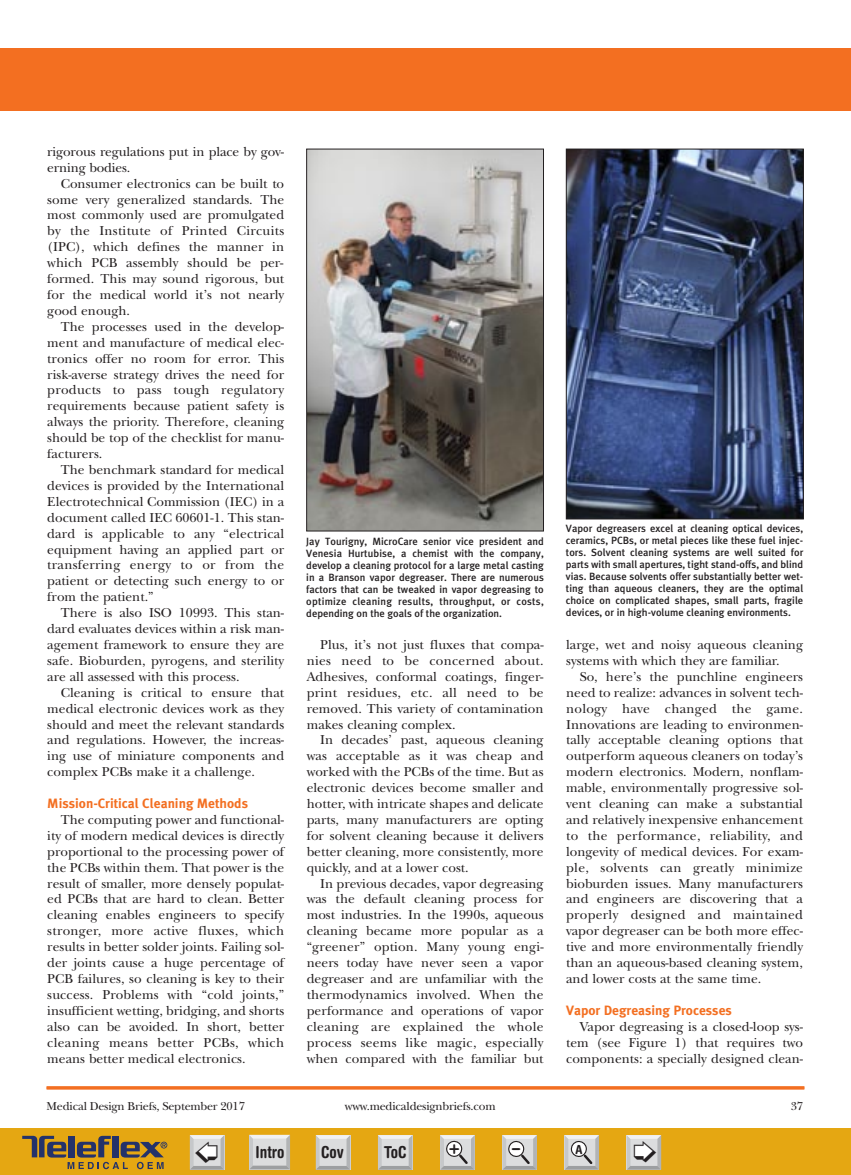
<style>
.page{position:relative;width:851px;height:1175px;background:#fff}
.page>*{position:absolute;margin:0;border:0;box-sizing:border-box;transform-origin:0 0}
.t1{font:700 condensed 17.25px "Helvetica Rounded";color:#231f20}
.t2{font:700 condensed 16.5px "Helvetica Rounded";color:#231f20}
.t3{font:13.5px/15.9px "New Baskerville";color:#231f20;text-align:justify}
.t4{font:700 13.5px "Meta Plus";color:#f36f21}
.t5{font:700 condensed 12.45px "Helvetica Rounded";color:#231f20;scale:1.08 1}
.t6{font:12px "New Baskerville";letter-spacing:-.015em;color:#231f20}
.t7{font:500 10.5px/12px "Meta Plus";color:#231f20;text-align:justify}
</style>
<div class="page">
<hr style="left:47px;top:1086px;width:757px;height:3px;background:#f36f21">
<img style="left:308px;top:151px;width:234px;height:378px">
<div style="left:306px;top:149px;width:238px;height:382px;border:1px solid #231f20"></div>
<div style="left:0;top:48px;width:850px;height:62px;background:#f36f21"></div>
<img style="left:568px;top:151px;width:233px;height:366px">
<div style="left:566px;top:149px;width:237px;height:370px;border:1px solid #231f20"></div>
<svg style="left:850px;top:1148px;width:1px;height:16px"></svg>
<div style="left:0;top:1128px;width:850px;height:46px;background:#e5a712"></div>
<svg style="left:316px;top:1135px;width:34px;height:34px"></svg>
<svg style="left:378px;top:1135px;width:35px;height:34px"></svg>
<svg style="left:440px;top:1135px;width:35px;height:34px"></svg>
<svg style="left:502px;top:1135px;width:35px;height:34px"></svg>
<svg style="left:564px;top:1135px;width:35px;height:34px"></svg>
<svg style="left:249px;top:1134px;width:41px;height:35px"></svg>
<svg style="left:22px;top:1135px;width:145px;height:34px"></svg>
<svg style="left:626px;top:1135px;width:35px;height:34px"></svg>
<svg style="left:190px;top:1135px;width:34px;height:34px"></svg>
<p class="t3" style="left:47px;top:145px;width:238px">rigorous regulations put in place by gov&shy;erning bodies.</p>
<p class="t3" style="left:47px;top:176px;width:238px;text-indent:14px">Consumer electronics can be built to some very generalized standards. The most commonly used are promulgated by the Institute of Printed Circuits (IPC), which defines the manner in which PCB assembly should be per&shy;formed. This may sound rigorous, but for the medical world it’s not nearly good enough.</p>
<p class="t3" style="left:47px;top:320px;width:238px;text-indent:14px">The processes used in the develop&shy;ment and manufacture of medical elec&shy;tronics offer no room for error. This risk-averse strategy drives the need for products to pass tough regulatory requirements because patient safety is always the priority. Therefore, cleaning should be top of the checklist for manu&shy;facturers.</p>
<p class="t3" style="left:47px;top:463px;width:238px;text-indent:14px">The benchmark standard for medical devices is provided by the International Electrotechnical Commission (IEC) in a document called IEC 60601-1. This stan&shy;dard is applicable to any “electrical equipment having an applied part or transferring energy to or from the patient or detecting such energy to or from the patient.”</p>
<p class="t3" style="left:47px;top:606px;width:238px;text-indent:14px">There is also ISO 10993. This stan&shy;dard evaluates devices within a risk man&shy;agement framework to ensure they are safe. Bioburden, pyrogens, and sterility are all assessed with this process.</p>
<p class="t3" style="left:47px;top:685px;width:238px;text-indent:14px">Cleaning is critical to ensure that medical electronic devices work as they should and meet the relevant standards and regulations. However, the increas&shy;ing use of miniature components and complex PCBs make it a challenge.</p>
<p class="t4" style="left:47px;top:797px;width:202px">Mission-Critical Cleaning Methods</p>
<p class="t3" style="left:47px;top:812px;width:238px;text-indent:14px">The computing power and functional&shy;ity of modern medical devices is directly proportional to the processing power of the PCBs within them. That power is the result of smaller, more densely populat&shy;ed PCBs that are hard to clean. Better cleaning enables engineers to specify stronger, more active fluxes, which results in better solder joints. Failing sol&shy;der joints cause a huge percentage of PCB failures, so cleaning is key to their success. Problems with “cold joints,” insufficient wetting, bridging, and shorts also can be avoided. In short, better cleaning means better PCBs, which means better medical electronics.</p>
<p class="t7" style="left:306px;top:536px;width:239px">Jay Tourigny, MicroCare senior vice president and Venesia Hurtubise, a chemist with the company, develop a cleaning protocol for a large metal casting in a Branson vapor degreaser. There are numerous factors that can be tweaked in vapor degreasing to optimize cleaning results, throughput, or costs, depending on the goals of the organization.</p>
<p class="t3" style="left:307px;top:638px;width:238px;text-indent:14px">Plus, it’s not just fluxes that compa&shy;nies need to be concerned about.<br>Adhesives, conformal coatings, finger&shy;print residues, etc. all need to be removed. This variety of contamination makes cleaning complex.</p>
<p class="t3" style="left:307px;top:733px;width:238px;text-indent:14px">In decades’ past, aqueous cleaning was acceptable as it was cheap and worked with the PCBs of the time. But as electronic devices become smaller and hotter, with intricate shapes and delicate parts, many manufacturers are opting for solvent cleaning because it delivers better cleaning, more consistently, more quickly, and at a lower cost.</p>
<p class="t3" style="left:307px;top:876px;width:238px;text-indent:14px">In previous decades, vapor degreasing was the default cleaning process for most industries. In the 1990s, aqueous cleaning became more popular as a “greener” option. Many young engi&shy;neers today have never seen a vapor degreaser and are unfamiliar with the thermodynamics involved. When the performance and operations of vapor cleaning are explained the whole process seems like magic, especially when compared with the familiar but</p>
<p class="t7" style="left:566px;top:523px;width:239px">Vapor degreasers excel at cleaning optical devices, ceramics, PCBs, or metal pieces like these fuel injec&shy;tors. Solvent cleaning systems are well suited for parts with small apertures, tight stand-offs, and blind vias. Because solvents offer substantially better wet&shy;ting than aqueous cleaners, they are the optimal choice on complicated shapes, small parts, fragile devices, or in high-volume cleaning environments.</p>
<p class="t3" style="left:566px;top:638px;width:238px">large, wet and noisy aqueous cleaning systems with which they are familiar.</p>
<p class="t3" style="left:566px;top:669px;width:238px;text-indent:14px">So, here’s the punchline engineers need to realize: advances in solvent tech&shy;nology have changed the game.<br>Innovations are leading to environmen&shy;tally acceptable cleaning options that outperform aqueous cleaners on today’s modern electronics. Modern, nonflam&shy;mable, environmentally progressive sol&shy;vent cleaning can make a substantial and relatively inexpensive enhancement to the performance, reliability, and longevity of medical devices. For exam&shy;ple, solvents can greatly minimize bioburden issues. Many manufacturers and engineers are discovering that a properly designed and maintained vapor degreaser can be both more effec&shy;tive and more environmentally friendly than an aqueous-based cleaning system, and lower costs at the same time.</p>
<p class="t4" style="left:566px;top:1003px;width:167px">Vapor Degreasing Processes</p>
<p class="t3" style="left:566px;top:1019px;width:238px;text-indent:14px">Vapor degreasing is a closed-loop sys&shy;tem (see Figure 1) that requires two components: a specially designed clean-</p>
<p class="t6" style="left:47px;top:1101px;width:200px">Medical Design Briefs, September 2017</p>
<p class="t6" style="left:345px;top:1101px;width:152px">www.medicaldesignbriefs.com</p>
<p class="t6" style="left:790px;top:1101px;width:14px">37</p>
<p class="t2" style="left:256px;top:1146px;width:30px">Intro</p>
<p class="t2" style="left:321px;top:1146px;width:24px">Cov</p>
<p class="t2" style="left:384px;top:1146px;width:24px">ToC</p>
<p class="t1" style="left:449px;top:1141px;width:12px">+</p>
<p class="t1" style="left:512px;top:1141px;width:10px">–</p>
<p class="t5" style="left:575px;top:1144px;width:8px">A</p>
</div>
